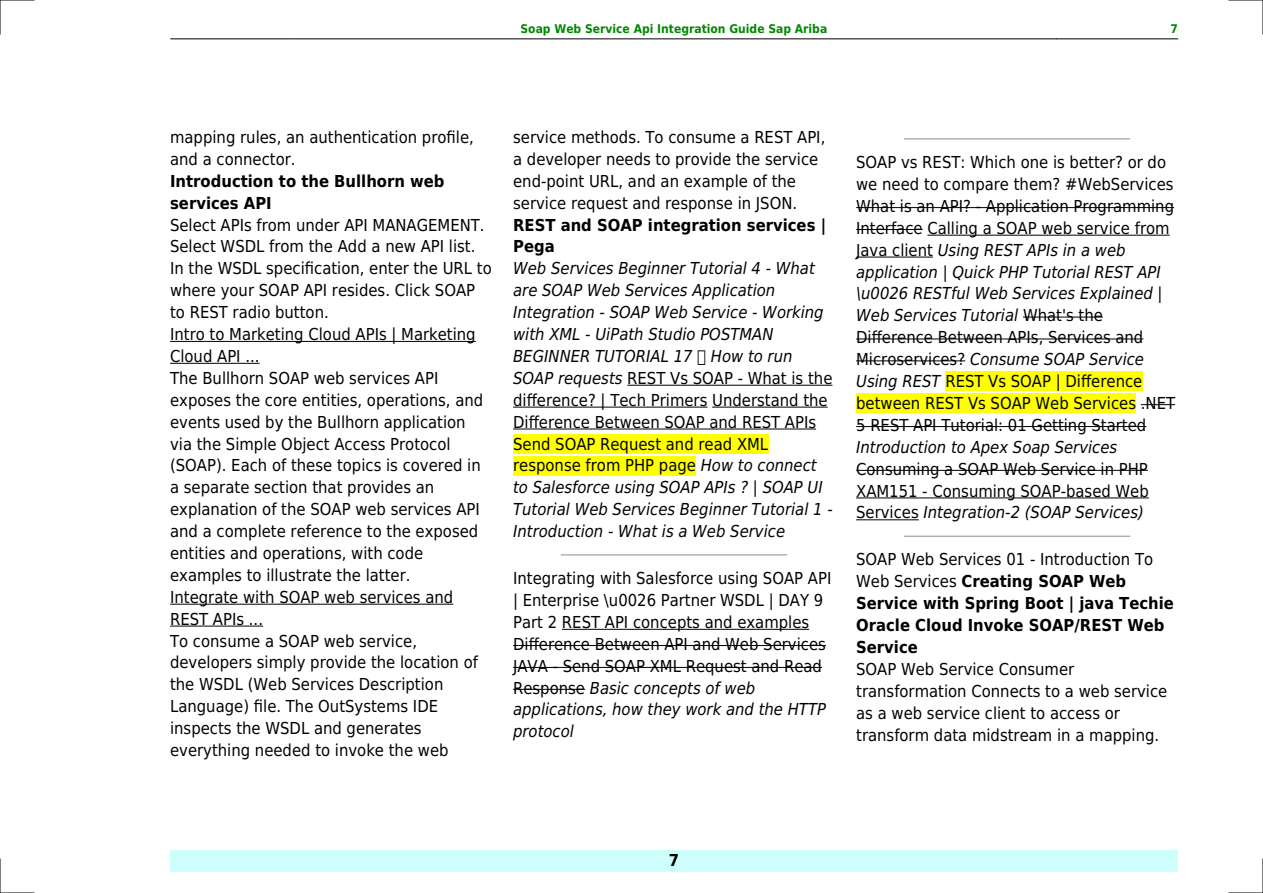
<style>
.page{position:relative;width:1263px;height:893px;background:#fff}
.page>*{position:absolute;margin:0;border:0;box-sizing:border-box;transform-origin:0 0}
.t1{font:16.5px/21.9px "DejaVu Sans Condensed";color:#000}
.t2{font:italic 16.5px/21.9px "DejaVu Sans Condensed";color:#000}
.t3{font:700 16.5px/21.9px "DejaVu Sans Condensed";color:#000}
.t4{font:700 12px "DejaVu Sans Condensed";color:#080}
.s1{font-style:normal}
.s2{font-style:italic}
.s3{font-weight:400}
</style>
<div class="page">
<hr style="left:170px;top:39px;width:121px;height:1px;background:#000">
<hr style="left:291px;top:39px;width:766px;height:1px;background:#000">
<hr style="left:1057px;top:39px;width:121px;height:1px;background:#000">
<div style="left:170px;top:850px;width:1008px;height:22px;background:#cffffc"></div>
<hr style="left:170px;top:341px;width:306px;height:1px;background:#000">
<hr style="left:170px;top:363px;width:90px;height:1px;background:#000">
<hr style="left:170px;top:604px;width:283px;height:1px;background:#000">
<hr style="left:170px;top:626px;width:93px;height:1px;background:#000">
<hr style="left:627px;top:385px;width:205px;height:1px;background:#000">
<hr style="left:513px;top:407px;width:194px;height:1px;background:#000">
<hr style="left:712px;top:407px;width:116px;height:1px;background:#000">
<hr style="left:513px;top:429px;width:303px;height:1px;background:#000">
<div style="left:513px;top:434px;width:255px;height:19px;background:#ff0"></div>
<div style="left:513px;top:456px;width:183px;height:19px;background:#ff0"></div>
<hr style="left:561px;top:554px;width:226px;height:1px;background:#999">
<hr style="left:562px;top:629px;width:247px;height:1px;background:#000">
<hr style="left:513px;top:645px;width:313px;height:1px;background:#000">
<hr style="left:513px;top:667px;width:309px;height:1px;background:#000">
<hr style="left:513px;top:689px;width:72px;height:1px;background:#000">
<hr style="left:904px;top:138px;width:226px;height:1px;background:#999">
<hr style="left:856px;top:207px;width:318px;height:1px;background:#000">
<hr style="left:856px;top:229px;width:67px;height:1px;background:#000">
<hr style="left:927px;top:235px;width:243px;height:1px;background:#000">
<hr style="left:856px;top:257px;width:77px;height:1px;background:#000">
<hr style="left:1023px;top:317px;width:80px;height:1px;background:#000">
<hr style="left:856px;top:339px;width:287px;height:1px;background:#000">
<hr style="left:856px;top:360px;width:109px;height:1px;background:#000">
<div style="left:945px;top:372px;width:197px;height:19px;background:#ff0"></div>
<div style="left:856px;top:394px;width:280px;height:19px;background:#ff0"></div>
<hr style="left:1141px;top:404px;width:34px;height:1px;background:#000">
<hr style="left:856px;top:426px;width:290px;height:1px;background:#000">
<hr style="left:856px;top:470px;width:292px;height:1px;background:#000">
<hr style="left:856px;top:498px;width:293px;height:1px;background:#000">
<hr style="left:856px;top:519px;width:63px;height:1px;background:#000">
<hr style="left:904px;top:536px;width:226px;height:1px;background:#999">
<hr style="left:0;top:0;width:34px;height:1px;background:#000">
<hr style="left:1229px;top:0;width:34px;height:1px;background:#000">
<hr style="left:0;top:892px;width:34px;height:1px;background:#000">
<hr style="left:1229px;top:892px;width:34px;height:1px;background:#000">
<hr style="left:0;top:0;width:1px;height:34px;background:#000">
<hr style="left:0;top:859px;width:1px;height:34px;background:#000">
<hr style="left:1262px;top:0;width:1px;height:34px;background:#000">
<hr style="left:1262px;top:859px;width:1px;height:34px;background:#000">
<p class="t4" style="left:520px;top:21px;width:308px">Soap Web Service Api Integration Guide Sap Ariba</p>
<p class="t4" style="left:1170px;top:21px;width:9px">7</p>
<p class="t1" style="left:170px;top:126px;width:305px">mapping rules, an authentication profile, and a connector.</p>
<p class="t3" style="left:170px;top:170px;width:276px">Introduction to the Bullhorn web services API</p>
<p class="t1" style="left:170px;top:214px;width:323px">Select APIs from under API MANAGEMENT.<br>Select WSDL from the Add a new API list.<br>In the WSDL specification, enter the URL to where your SOAP API resides. Click SOAP to REST radio button.<br>Intro to Marketing Cloud APIs | Marketing Cloud API ...<br>The Bullhorn SOAP web services API exposes the core entities, operations, and events used by the Bullhorn application via the Simple Object Access Protocol (SOAP). Each of these topics is covered in a separate section that provides an explanation of the SOAP web services API and a complete reference to the exposed entities and operations, with code examples to illustrate the latter.<br>Integrate with SOAP web services and REST APIs ...<br>To consume a SOAP web service, developers simply provide the location of the WSDL (Web Services Description Language) file. The OutSystems IDE inspects the WSDL and generates everything needed to invoke the web</p>
<p class="t1" style="left:513px;top:126px;width:314px">service methods. To consume a REST API, a developer needs to provide the service end-point URL, and an example of the service request and response in JSON.</p>
<p class="t3" style="left:513px;top:214px;width:314px">REST and SOAP integration services |<br>Pega</p>
<p class="t2" style="left:513px;top:258px;width:321px">Web Services Beginner Tutorial 4 - What are SOAP Web Services Application Integration - SOAP Web Service - Working with XML - UiPath Studio POSTMAN BEGINNER TUTORIAL 17 How to run SOAP requests <span class="s1">REST Vs SOAP - What is the difference? | Tech Primers Understand the Difference Between SOAP and REST APIs Send SOAP Request and read XML response from PHP page</span> How to connect to Salesforce using SOAP APIs ? | SOAP UI Tutorial Web Services Beginner Tutorial 1 - Introduction - What is a Web Service</p>
<p class="t1" style="left:513px;top:567px;width:320px">Integrating with Salesforce using SOAP API | Enterprise \u0026 Partner WSDL | DAY 9<br>Part 2 REST API concepts and examples Difference Between API and Web Services JAVA - Send SOAP XML Request and Read Response <span class="s2">Basic concepts of web applications, how they work and the HTTP protocol</span></p>
<p class="t1" style="left:856px;top:151px;width:320px">SOAP vs REST: Which one is better? or do we need to compare them? #WebServices What is an API? - Application Programming Interface Calling a SOAP web service from Java client <span class="s2">Using REST APIs in a web application | Quick PHP Tutorial REST API \u0026 RESTful Web Services Explained | Web Services Tutorial</span> What's the Difference Between APIs, Services and Microservices? <span class="s2">Consume SOAP Service Using REST</span> REST Vs SOAP | Difference between REST Vs SOAP Web Services .NET 5 REST API Tutorial: 01 Getting Started</p>
<p class="t2" style="left:856px;top:436px;width:263px">Introduction to Apex Soap Services</p>
<p class="t1" style="left:856px;top:458px;width:294px;text-align:justify">Consuming a SOAP Web Service in PHP XAM151 - Consuming SOAP-based Web Services <span class="s2">Integration-2 (SOAP Services)</span></p>
<p class="t3" style="left:856px;top:549px;width:319px"><span class="s3">SOAP Web Services 01 - Introduction To<br>Web Services</span> Creating SOAP Web<br>Service with Spring Boot | java Techie<br>Oracle Cloud Invoke SOAP/REST Web<br>Service</p>
<p class="t1" style="left:856px;top:658px;width:313px">SOAP Web Service Consumer transformation Connects to a web service as a web service client to access or transform data midstream in a mapping.</p>
<p class="t3" style="left:669px;top:850px;width:12px">7</p>
</div>
